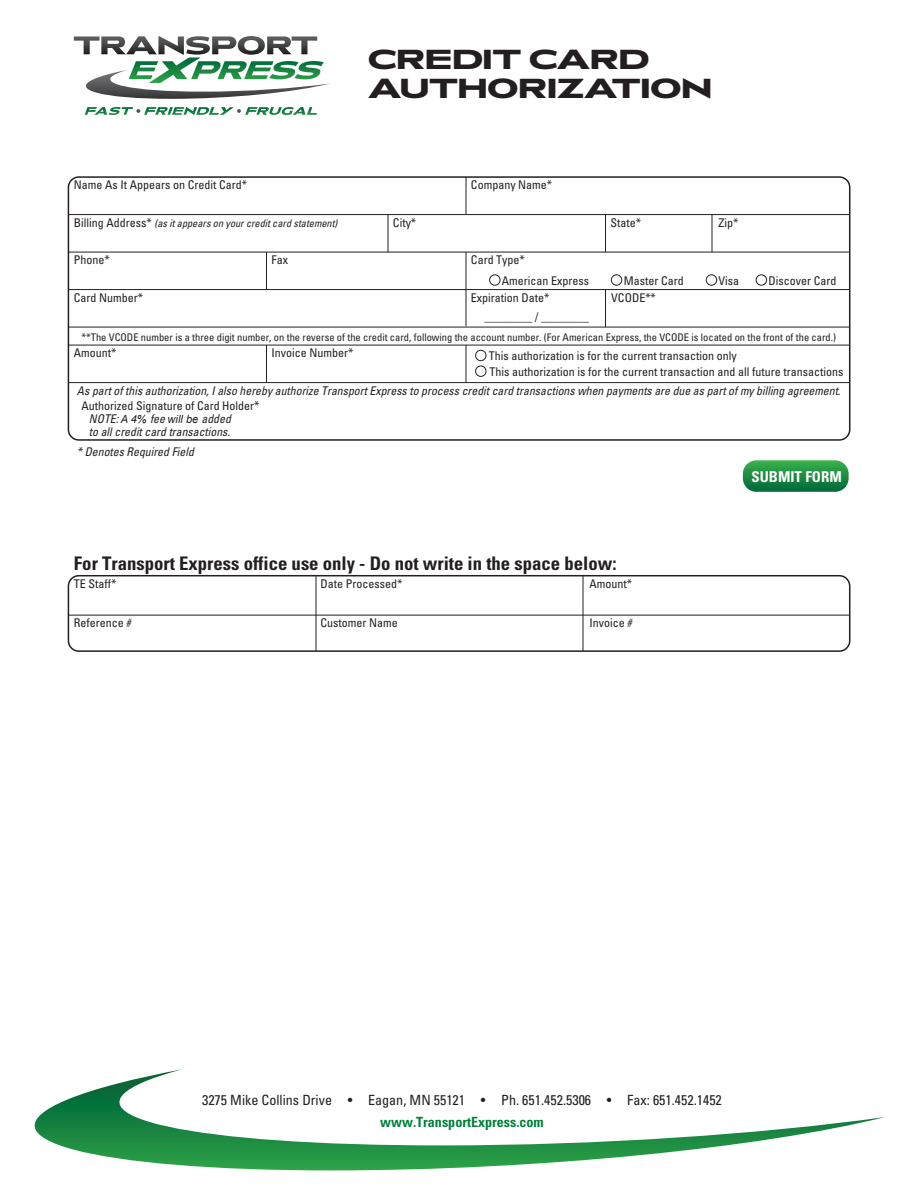
<style>
.page{position:relative;width:918px;height:1188px;background:#fff}
.page>*{position:absolute;margin:0;border:0;box-sizing:border-box;transform-origin:0 0}
.t1{font:700 28.5px/28.5px "Anisette";color:#231f20}
.t2{font:700 condensed 18.75px "Univers";color:#231f20}
.t3{font:700 condensed 14.85px "Univers";color:#fff}
.t4{font:condensed 14.1px "Univers";color:#231f20}
.t5{font:700 condensed 14.1px "Univers";color:#00823a}
.t6{font:condensed 12px "Univers";color:#231f20}
.t7{font:italic condensed 12px/13.2px "Univers";color:#231f20}
.t8{font:condensed 10.5px "Univers";color:#231f20}
.t9{font:italic condensed 10.5px "Univers";color:#231f20}
.s1{font-style:normal;font-size:12px}
.s2{font-style:normal}
.s3{font-family:"Arial";font-stretch:normal;font-size:11.25px}
</style>
<div class="page">
<div style="left:68px;top:176px;width:782px;height:265px;border:2px solid #231f20;border-radius:10px"></div>
<div style="left:68px;top:575px;width:782px;height:77px;border:2px solid #231f20;border-radius:10px"></div>
<hr style="left:68px;top:214px;width:782px;height:1px;background:#231f20">
<hr style="left:68px;top:252px;width:782px;height:1px;background:#231f20">
<hr style="left:68px;top:289px;width:782px;height:1px;background:#231f20">
<hr style="left:68px;top:327px;width:782px;height:1px;background:#231f20">
<hr style="left:68px;top:345px;width:782px;height:1px;background:#231f20">
<hr style="left:68px;top:615px;width:782px;height:1px;background:#231f20">
<hr style="left:583px;top:576px;width:1px;height:75px;background:#231f20">
<hr style="left:316px;top:576px;width:1px;height:75px;background:#231f20">
<hr style="left:466px;top:177px;width:1px;height:38px;background:#231f20">
<hr style="left:266px;top:252px;width:1px;height:38px;background:#231f20">
<hr style="left:266px;top:345px;width:1px;height:38px;background:#231f20">
<hr style="left:466px;top:345px;width:1px;height:38px;background:#231f20">
<hr style="left:466px;top:252px;width:1px;height:74px;background:#231f20">
<hr style="left:388px;top:215px;width:1px;height:37px;background:#231f20">
<hr style="left:605px;top:215px;width:1px;height:37px;background:#231f20">
<hr style="left:605px;top:290px;width:1px;height:37px;background:#231f20">
<hr style="left:712px;top:215px;width:1px;height:37px;background:#231f20">
<hr style="left:68px;top:382px;width:782px;height:1px;background:#231f20">
<svg style="left:34px;top:1069px;width:851px;height:101px"></svg>
<svg style="left:73px;top:36px;width:257px;height:63px"></svg>
<svg style="left:85px;top:107px;width:232px;height:8px"></svg>
<div style="left:475px;top:350px;width:11px;height:11px;border:1px solid #231f20;border-radius:50%"></div>
<div style="left:475px;top:366px;width:11px;height:11px;border:1px solid #231f20;border-radius:50%"></div>
<div style="left:611px;top:274px;width:11px;height:12px;border:1px solid #231f20;border-radius:50%"></div>
<div style="left:489px;top:274px;width:11px;height:12px;border:1px solid #231f20;border-radius:50%"></div>
<div style="left:706px;top:274px;width:11px;height:12px;border:1px solid #231f20;border-radius:50%"></div>
<div style="left:756px;top:274px;width:11px;height:12px;border:1px solid #231f20;border-radius:50%"></div>
<svg style="left:743px;top:460px;width:106px;height:32px;background:#2b934e"></svg>
<h1 class="t1" style="left:368px;top:46px;width:346px">CREDIT CARD<br>AUTHORIZATION</h1>
<p class="t6" style="left:74px;top:177px;width:175px">Name As It Appears on Credit Card*</p>
<p class="t6" style="left:471px;top:177px;width:83px">Company Name*</p>
<p class="t9" style="left:74px;top:216px;width:265px"><span class="s1">Billing Address*</span> (as it appears on your credit card statement)</p>
<p class="t6" style="left:393px;top:215px;width:25px">City*</p>
<p class="t6" style="left:610px;top:215px;width:32px">State*</p>
<p class="t6" style="left:718px;top:215px;width:21px">Zip*</p>
<p class="t6" style="left:74px;top:252px;width:37px">Phone*</p>
<p class="t6" style="left:271px;top:252px;width:18px">Fax</p>
<p class="t6" style="left:471px;top:252px;width:55px">Card Type*</p>
<p class="t6" style="left:502px;top:273px;width:89px">American Express</p>
<p class="t6" style="left:624px;top:273px;width:61px">Master Card</p>
<p class="t6" style="left:719px;top:273px;width:22px">Visa</p>
<p class="t6" style="left:768px;top:273px;width:69px">Discover Card</p>
<p class="t6" style="left:74px;top:290px;width:71px">Card Number*</p>
<p class="t6" style="left:471px;top:290px;width:80px">Expiration Date*</p>
<p class="t6" style="left:611px;top:290px;width:46px">VCODE**</p>
<p class="t6" style="left:485px;top:309px;width:106px">________ / ________</p>
<p class="t8" style="left:81px;top:330px;width:756px">**The VCODE number is a three digit number, on the reverse of the credit card, following the account number. (For American Express, the VCODE is located on the front of the card.)</p>
<p class="t6" style="left:490px;top:364px;width:355px">This authorization is for the current transaction and all future transactions</p>
<p class="t6" style="left:74px;top:345px;width:44px">Amount*</p>
<p class="t6" style="left:271px;top:345px;width:83px">Invoice Number*</p>
<p class="t6" style="left:489px;top:348px;width:249px">This authorization is for the current transaction only</p>
<p class="t7" style="left:77px;top:384px;width:765px">As part of this authorization, I also hereby authorize Transport Express to process credit card transactions when payments are due as part of my billing agreement.</p>
<p class="t7" style="left:89px;top:399px;width:172px;text-indent:-8px"><span class="s2">Authorized Signature of Card Holder*<br></span>NOTE: <span class="s3">A 4%</span> fee <span class="s3">will be</span> added<br>to all credit card transactions.</p>
<p class="t7" style="left:77px;top:445px;width:118px">* Denotes Required Field</p>
<h2 class="t2" style="left:74px;top:552px;width:544px">For Transport Express office use only - Do not write in the space below:</h2>
<p class="t6" style="left:74px;top:576px;width:44px">TE Staff*</p>
<p class="t6" style="left:320px;top:576px;width:83px">Date Processed*</p>
<p class="t6" style="left:589px;top:576px;width:44px">Amount*</p>
<p class="t6" style="left:74px;top:615px;width:59px">Reference #</p>
<p class="t6" style="left:320px;top:615px;width:79px">Customer Name</p>
<p class="t6" style="left:589px;top:615px;width:45px">Invoice #</p>
<p class="t3" style="left:751px;top:467px;width:92px">SUBMIT FORM</p>
<p class="t4" style="left:202px;top:1091px;width:521px">3275 Mike Collins Drive • Eagan, MN 55121 • Ph. 651.452.5306 • Fax: 651.452.1452</p>
<p class="t5" style="left:380px;top:1114px;width:165px">www.TransportExpress.com</p>
</div>
